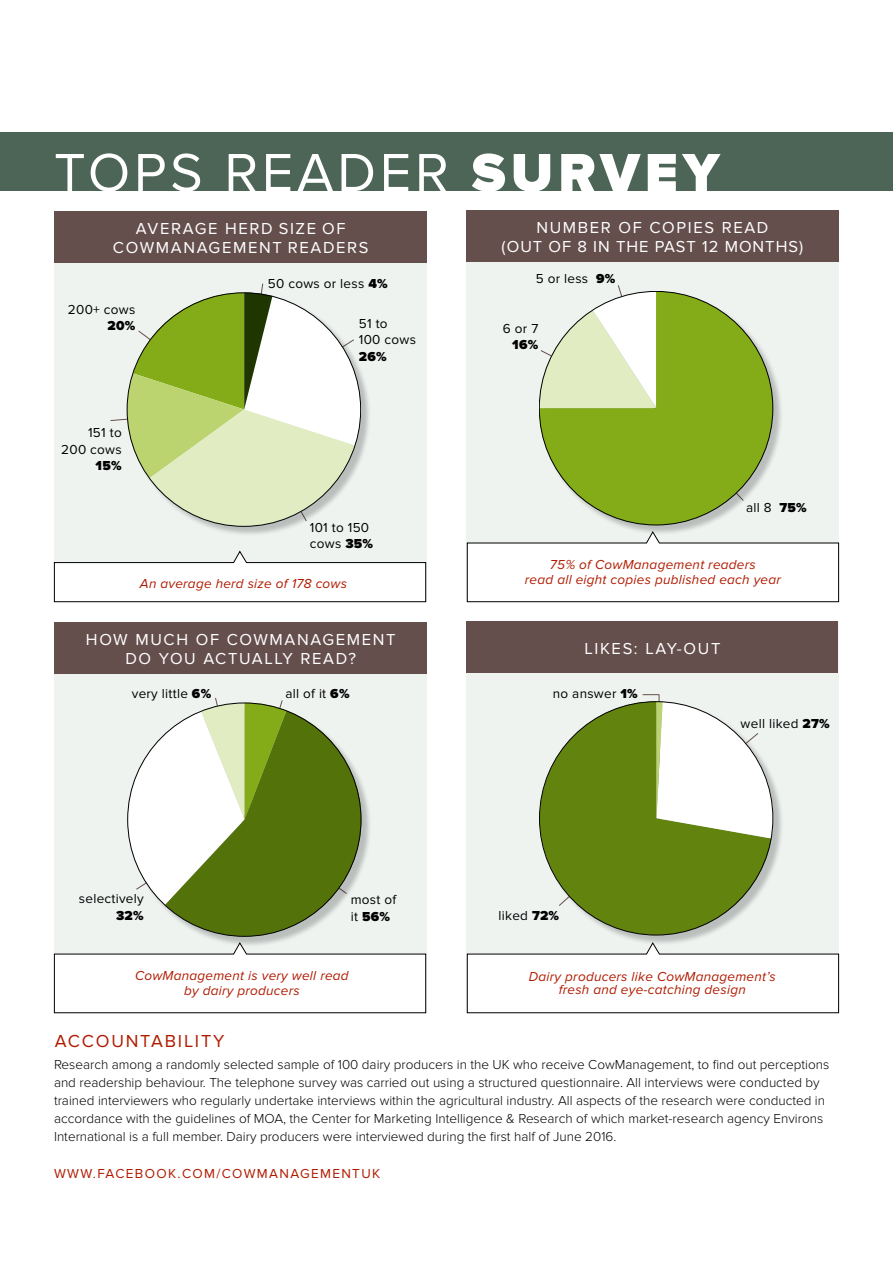
<style>
.page{position:relative;width:893px;height:1263px;background:#fff}
.page>*{position:absolute;margin:0;border:0;box-sizing:border-box;transform-origin:0 0}
.t1{font:55.5px "Proxima Nova";letter-spacing:.065em;color:#fff}
.t2{font:18px "Proxima Nova";letter-spacing:.1em;color:#b01b00}
.t3{font:16.5px/19.5px "Proxima Nova";letter-spacing:.1em;color:#fff;text-align:center}
.t4{font:16.5px/19.5px "Proxima Nova";letter-spacing:.06em;color:#fff;text-align:center}
.t5{font:300 13.5px/18px "Proxima Nova";color:#000}
.t6{font:italic 13.5px/15px "Proxima Nova";letter-spacing:.02em;color:#b01b00;text-align:center}
.t7{font:13.5px/16.5px "Proxima Nova";letter-spacing:.02em;color:#000}
.t8{font:13.5px "Proxima Nova";letter-spacing:.1em;color:#b01b00}
.t9{font:900 13.5px "Proxima Nova";letter-spacing:.02em;color:#000}
.s1{font-weight:900}
</style>
<div class="page">
<div style="left:466px;top:622px;width:373px;height:391px;background:#eef3f0"></div>
<div style="left:54px;top:622px;width:372px;height:391px;background:#eef3f0"></div>
<svg style="left:466px;top:946px;width:373px;height:67px;background:#f5f5f5"></svg>
<div style="left:466px;top:211px;width:373px;height:391px;background:#eef3f0"></div>
<svg style="left:466px;top:536px;width:373px;height:66px;background:#f5f5f5"></svg>
<div style="left:54px;top:211px;width:372px;height:391px;background:#eef3f0"></div>
<div style="left:0;top:132px;width:893px;height:59px;background:#4d6556"></div>
<div style="left:55px;top:211px;width:372px;height:51px;background:#654f4d"></div>
<div style="left:55px;top:622px;width:372px;height:51px;background:#654f4d"></div>
<svg style="left:54px;top:697px;width:372px;height:316px"></svg>
<div style="left:467px;top:622px;width:371px;height:51px;background:#654f4d"></div>
<hr style="left:659px;top:694px;width:1px;height:126px;background:#654f4d">
<div style="left:541px;top:703px;width:243px;height:243px;background:#000;opacity:.22"></div>
<svg style="left:539px;top:703px;width:232px;height:232px"></svg>
<svg style="left:558px;top:701px;width:215px;height:205px;background:#9bb069"></svg>
<svg style="left:643px;top:694px;width:16px;height:1px"></svg>
<div style="left:128px;top:294px;width:243px;height:243px;background:#000;opacity:.22"></div>
<svg style="left:110px;top:283px;width:245px;height:244px"></svg>
<div style="left:466px;top:211px;width:373px;height:51px;background:#654f4d"></div>
<div style="left:541px;top:293px;width:243px;height:243px;background:#000;opacity:.22"></div>
<svg style="left:539px;top:291px;width:234px;height:234px;fill:#83ac18"></svg>
<svg style="left:54px;top:550px;width:372px;height:52px"></svg>
<h1 class="t1" style="left:54px;top:141px;width:667px">TOPS READER <span class="s1">SURVEY</span></h1>
<p class="t3" style="left:113px;top:219px;width:257px">AVERAGE HERD SIZE OF<br>COWMANAGEMENT READERS</p>
<p class="t7" style="left:68px;top:301px;width:69px">200+ cows</p>
<p class="t9" style="left:107px;top:318px;width:29px">20%</p>
<p class="t7" style="left:61px;top:424px;width:62px;text-align:right">151 to<br>200 cows</p>
<p class="t9" style="left:96px;top:458px;width:28px">15%</p>
<p class="t7" style="left:268px;top:275px;width:121px">50 cows or less <span class="s1">4%</span></p>
<p class="t7" style="left:359px;top:315px;width:59px">51 to<br>100 cows</p>
<p class="t9" style="left:359px;top:349px;width:29px">26%</p>
<p class="t7" style="left:310px;top:519px;width:65px">101 to 150 cows <span class="s1">35%</span></p>
<p class="t6" style="left:140px;top:576px;width:209px">An average herd size of 178 cows</p>
<p class="t3" style="left:86px;top:630px;width:311px">HOW MUCH OF COWMANAGEMENT<br>DO YOU ACTUALLY READ?</p>
<p class="t7" style="left:132px;top:685px;width:81px">very little <span class="s1">6%</span></p>
<p class="t7" style="left:285px;top:685px;width:66px">all of it <span class="s1">6%</span></p>
<p class="t7" style="left:79px;top:891px;width:66px">selectively</p>
<p class="t9" style="left:116px;top:907px;width:29px">32%</p>
<p class="t7" style="left:351px;top:892px;width:47px">most of it <span class="s1">56%</span></p>
<p class="t6" style="left:135px;top:968px;width:215px">CowManagement is very well read by dairy producers</p>
<h2 class="t2" style="left:55px;top:1030px;width:171px">ACCOUNTABILITY</h2>
<p class="t4" style="left:502px;top:218px;width:303px">NUMBER OF COPIES READ<br>(OUT OF 8 IN THE PAST 12 MONTHS)</p>
<p class="t7" style="left:536px;top:270px;width:81px">5 or less <span class="s1">9%</span></p>
<p class="t7" style="left:503px;top:320px;width:37px">6 or 7</p>
<p class="t9" style="left:512px;top:337px;width:28px">16%</p>
<p class="t7" style="left:746px;top:499px;width:62px">all 8 <span class="s1">75%</span></p>
<p class="t6" style="left:525px;top:557px;width:257px">75% of CowManagement readers<br>read all eight copies published each year</p>
<p class="t3" style="left:584px;top:639px;width:138px">LIKES: LAY-OUT</p>
<p class="t7" style="left:553px;top:686px;width:86px">no answer <span class="s1">1%</span></p>
<p class="t7" style="left:499px;top:908px;width:62px">liked <span class="s1">72%</span></p>
<p class="t7" style="left:741px;top:715px;width:91px">well liked <span class="s1">27%</span></p>
<p class="t6" style="left:529px;top:970px;width:248px;line-height:13.5px">Dairy producers like CowManagement’s fresh and eye-catching design</p>
<p class="t5" style="left:54px;top:1056px;width:777px">Research among a randomly selected sample of 100 dairy producers in the UK who receive CowManagement, to find out perceptions and readership behaviour. The telephone survey was carried out using a structured questionnaire. All interviews were conducted by trained interviewers who regularly undertake interviews within the agricultural industry. All aspects of the research were conducted in accordance with the guidelines of MOA, the Center for Marketing Intelligence &amp; Research of which market-research agency Environs International is a full member. Dairy producers were interviewed during the first half of June 2016.</p>
<p class="t8" style="left:54px;top:1165px;width:328px">WWW.FACEBOOK.COM/COWMANAGEMENTUK</p>
</div>
